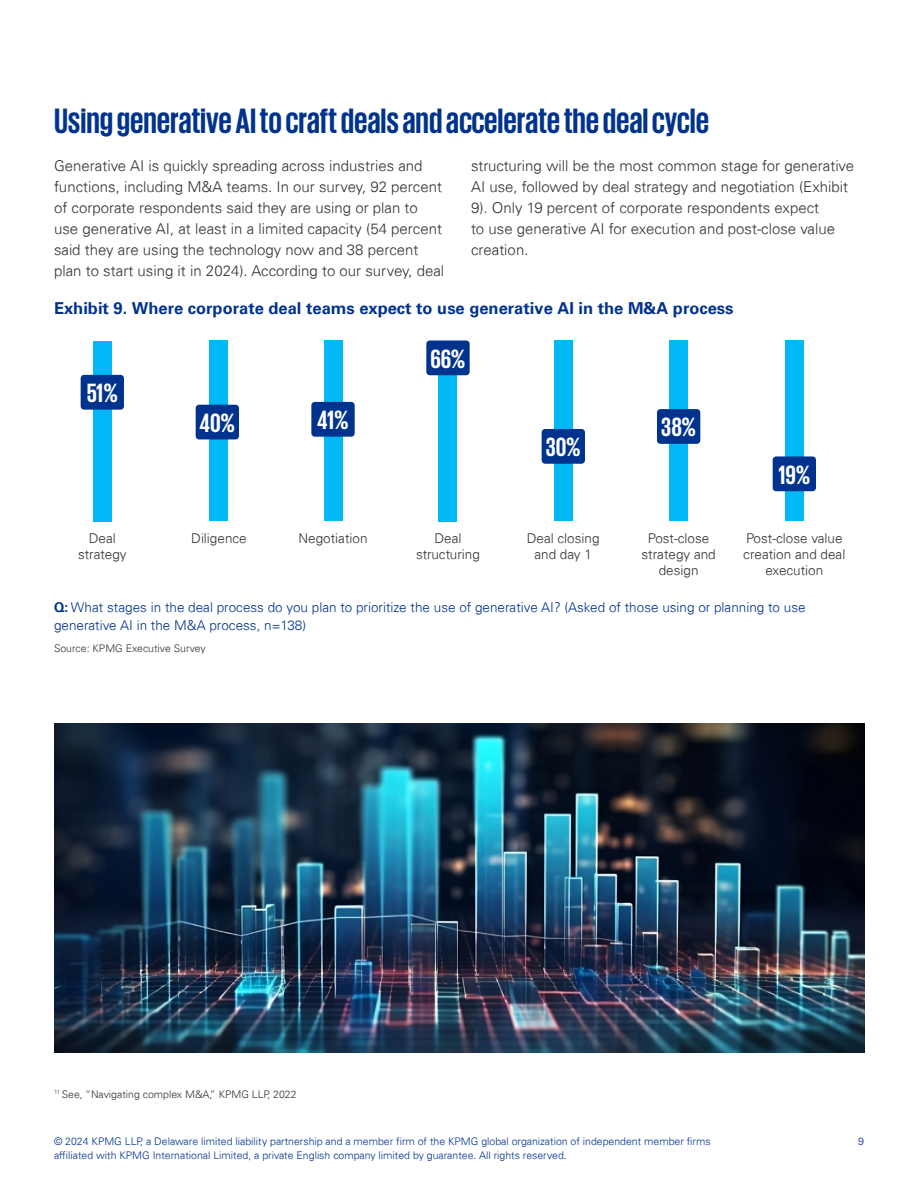
<style>
.page{position:relative;width:918px;height:1188px;background:#fff}
.page>*{position:absolute;margin:0;border:0;box-sizing:border-box;transform-origin:0 0}
.t1{font:700 36px "KPMG";color:#00338d}
.t2{font:700 27px "KPMG";color:#fff}
.t3{font:700 16.5px "Univers";color:#00338d}
.t4{font:300 15px/21px "Univers 45";color:#333}
.t5{font:300 13.5px/18px "Univers 45";color:#00338d}
.t6{font:300 13.5px/16.2px "Univers 45";color:#333;text-align:center}
.t7{font:300 10.5px "Univers 45";color:#00338d}
.t8{font:300 10.5px "Univers 45";color:#333}
.s1{font-family:"Univers";font-weight:700}
</style>
<div class="page">
<div style="left:324px;top:340px;width:18px;height:181px;background:#00b8f5"></div>
<div style="left:785px;top:340px;width:19px;height:181px;background:#00b8f5"></div>
<div style="left:311px;top:402px;width:44px;height:35px;background:#00338d;border-radius:3px"></div>
<div style="left:773px;top:456px;width:43px;height:35px;background:#00338d;border-radius:3px"></div>
<div style="left:439px;top:359px;width:18px;height:162px;background:#00b8f5"></div>
<div style="left:426px;top:340px;width:44px;height:35px;background:#00338d;border-radius:3px"></div>
<div style="left:93px;top:342px;width:19px;height:180px;background:#00b8f5"></div>
<div style="left:209px;top:340px;width:19px;height:181px;background:#00b8f5"></div>
<div style="left:196px;top:405px;width:43px;height:34px;background:#00338d;border-radius:3px"></div>
<div style="left:669px;top:340px;width:19px;height:181px;background:#00b8f5"></div>
<div style="left:657px;top:409px;width:43px;height:35px;background:#00338d;border-radius:3px"></div>
<div style="left:554px;top:340px;width:19px;height:181px;background:#00b8f5"></div>
<div style="left:542px;top:429px;width:43px;height:35px;background:#00338d;border-radius:3px"></div>
<div style="left:81px;top:375px;width:43px;height:35px;background:#00338d;border-radius:3px"></div>
<img style="left:54px;top:724px;width:810px;height:329px">
<h1 class="t1" style="left:54px;top:103px;width:657px">Using generative AI to craft deals and accelerate the deal cycle</h1>
<p class="t4" style="left:54px;top:155px;width:392px">Generative AI is quickly spreading across industries and functions, including M&amp;A teams. In our survey, 92 percent of corporate respondents said they are using or plan to use generative AI, at least in a limited capacity (54 percent said they are using the technology now and 38 percent plan to start using it in 2024). According to our survey, deal</p>
<p class="t4" style="left:471px;top:155px;width:385px">structuring will be the most common stage for generative AI use, followed by deal strategy and negotiation (Exhibit 9). Only 19 percent of corporate respondents expect<br>to use generative AI for execution and post-close value creation.</p>
<p class="t3" style="left:54px;top:298px;width:681px">Exhibit 9. Where corporate deal teams expect to use generative AI in the M&amp;A process</p>
<h2 class="t2" style="left:87px;top:379px;width:33px">51%</h2>
<h2 class="t2" style="left:200px;top:409px;width:37px">40%</h2>
<h2 class="t2" style="left:317px;top:406px;width:33px">41%</h2>
<p class="t6" style="left:78px;top:530px;width:50px">Deal strategy</p>
<p class="t6" style="left:299px;top:530px;width:71px">Negotiation</p>
<p class="t6" style="left:191px;top:530px;width:57px">Diligence</p>
<h2 class="t2" style="left:430px;top:345px;width:37px">66%</h2>
<p class="t6" style="left:416px;top:530px;width:65px">Deal structuring</p>
<h2 class="t2" style="left:546px;top:433px;width:36px">30%</h2>
<h2 class="t2" style="left:661px;top:413px;width:36px">38%</h2>
<h2 class="t2" style="left:778px;top:461px;width:33px">19%</h2>
<p class="t6" style="left:527px;top:530px;width:74px">Deal closing and day 1</p>
<p class="t6" style="left:743px;top:530px;width:104px">Post-close value creation and deal execution</p>
<p class="t6" style="left:642px;top:530px;width:76px">Post-close strategy and design</p>
<p class="t5" style="left:54px;top:598px;width:753px"><span class="s1">Q:</span> What stages in the deal process do you plan to prioritize the use of generative AI? (Asked of those using or planning to use generative AI in the M&amp;A process, n=138)</p>
<p class="t8" style="left:54px;top:642px;width:153px">Source: KPMG Executive Survey</p>
<p class="t8" style="left:54px;top:1088px;width:244px"><sup>11</sup> See, “Navigating complex M&amp;A,” KPMG LLP, 2022</p>
<p class="t7" style="left:54px;top:1135px;width:658px">© 2024 KPMG LLP, a Delaware limited liability partnership and a member firm of the KPMG global organization of independent member firms</p>
<p class="t7" style="left:858px;top:1135px;width:7px">9</p>
<p class="t7" style="left:54px;top:1149px;width:514px">affiliated with KPMG International Limited, a private English company limited by guarantee. All rights reserved.</p>
</div>
